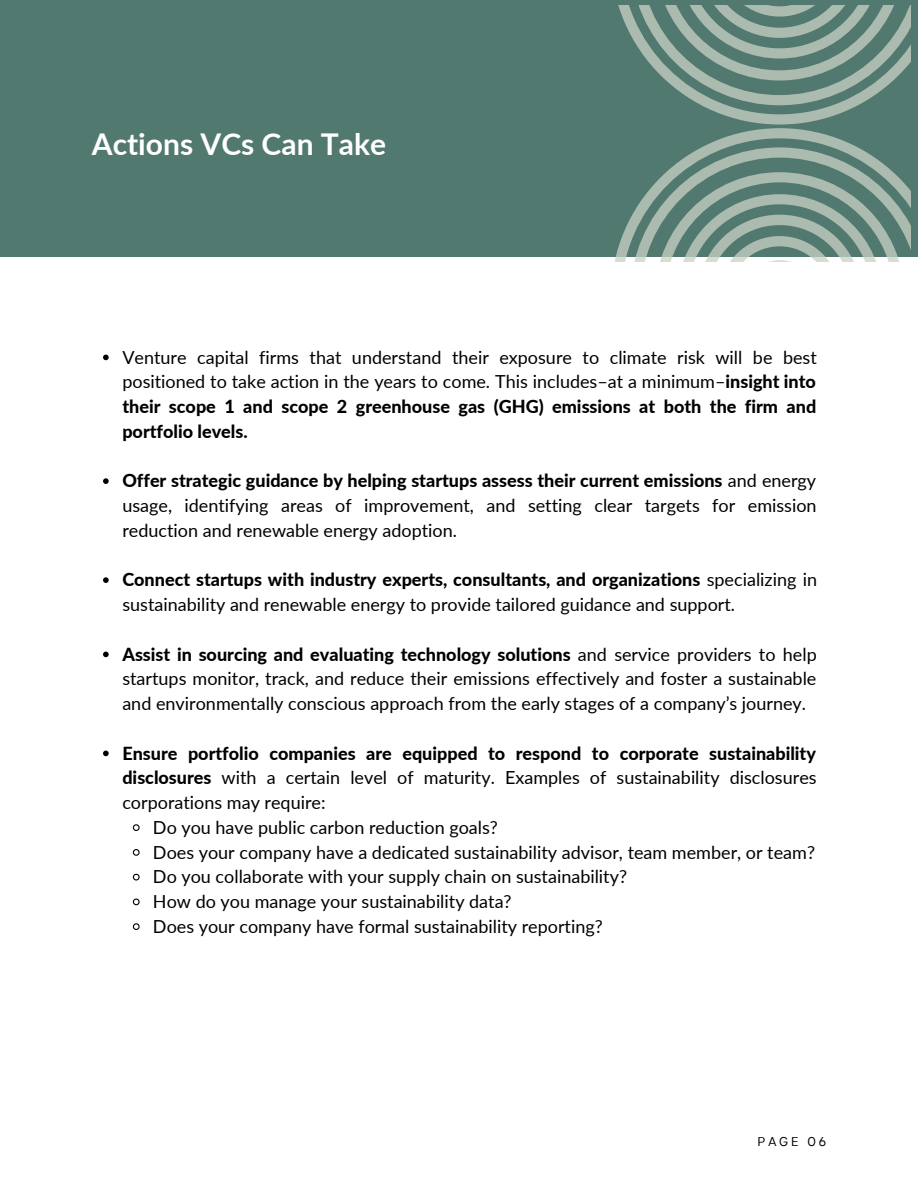
<style>
.page{position:relative;width:918px;height:1188px;background:#fff}
.page>*{position:absolute;margin:0;border:0;box-sizing:border-box;transform-origin:0 0}
.t1{font:700 30px "Lato";color:#fff}
.t2{font:18px/24.8px "Lato";color:#000;text-align:justify}
.t3{font:12.75px "TT Interphases";letter-spacing:.23em;color:#000001}
.s1{font-weight:800}
</style>
<div class="page">
<svg style="left:103px;top:355px;width:6px;height:5px"></svg>
<svg style="left:103px;top:478px;width:6px;height:6px"></svg>
<svg style="left:103px;top:577px;width:6px;height:6px"></svg>
<svg style="left:103px;top:652px;width:6px;height:5px"></svg>
<svg style="left:103px;top:751px;width:6px;height:5px"></svg>
<svg style="left:132px;top:824px;width:8px;height:7px"></svg>
<svg style="left:132px;top:849px;width:8px;height:7px"></svg>
<svg style="left:132px;top:873px;width:8px;height:8px"></svg>
<svg style="left:132px;top:898px;width:8px;height:8px"></svg>
<svg style="left:132px;top:923px;width:8px;height:7px"></svg>
<div style="left:0;top:0;width:918px;height:256px;background:#52796f"></div>
<svg style="left:611px;top:5px;width:299px;height:257px"></svg>
<p class="t1" style="left:92px;top:125px;width:296px">Actions VCs Can Take</p>
<p class="t2" style="left:122px;top:344px;width:696px">Venture capital firms that understand their exposure to climate risk will be best positioned to take action in the years to come. This includes–at a minimum–<span class="s1">insight into their scope 1 and scope 2 greenhouse gas (GHG) emissions at both the firm and portfolio levels.</span></p>
<p class="t2" style="left:122px;top:468px;width:696px"><span class="s1">Offer strategic guidance by helping startups assess their current emissions</span> and energy usage, identifying areas of improvement, and setting clear targets for emission reduction and renewable energy adoption.</p>
<p class="t2" style="left:122px;top:567px;width:696px"><span class="s1">Connect startups with industry experts, consultants, and organizations</span> specializing in sustainability and renewable energy to provide tailored guidance and support.</p>
<p class="t2" style="left:122px;top:641px;width:696px"><span class="s1">Assist in sourcing and evaluating technology solutions</span> and service providers to help startups monitor, track, and reduce their emissions effectively and foster a sustainable and environmentally conscious approach from the early stages of a company’s journey.</p>
<p class="t2" style="left:122px;top:740px;width:696px"><span class="s1">Ensure portfolio companies are equipped to respond to corporate sustainability disclosures</span> with a certain level of maturity. Examples of sustainability disclosures corporations may require:</p>
<p class="t2" style="left:153px;top:814px;width:347px">Do you have public carbon reduction goals?</p>
<p class="t2" style="left:153px;top:839px;width:664px">Does your company have a dedicated sustainability advisor, team member, or team?</p>
<p class="t2" style="left:153px;top:864px;width:476px">Do you collaborate with your supply chain on sustainability?</p>
<p class="t2" style="left:153px;top:889px;width:360px">How do you manage your sustainability data?</p>
<p class="t2" style="left:153px;top:913px;width:451px">Does your company have formal sustainability reporting?</p>
<p class="t3" style="left:758px;top:1133px;width:70px">PAGE 06</p>
</div>
